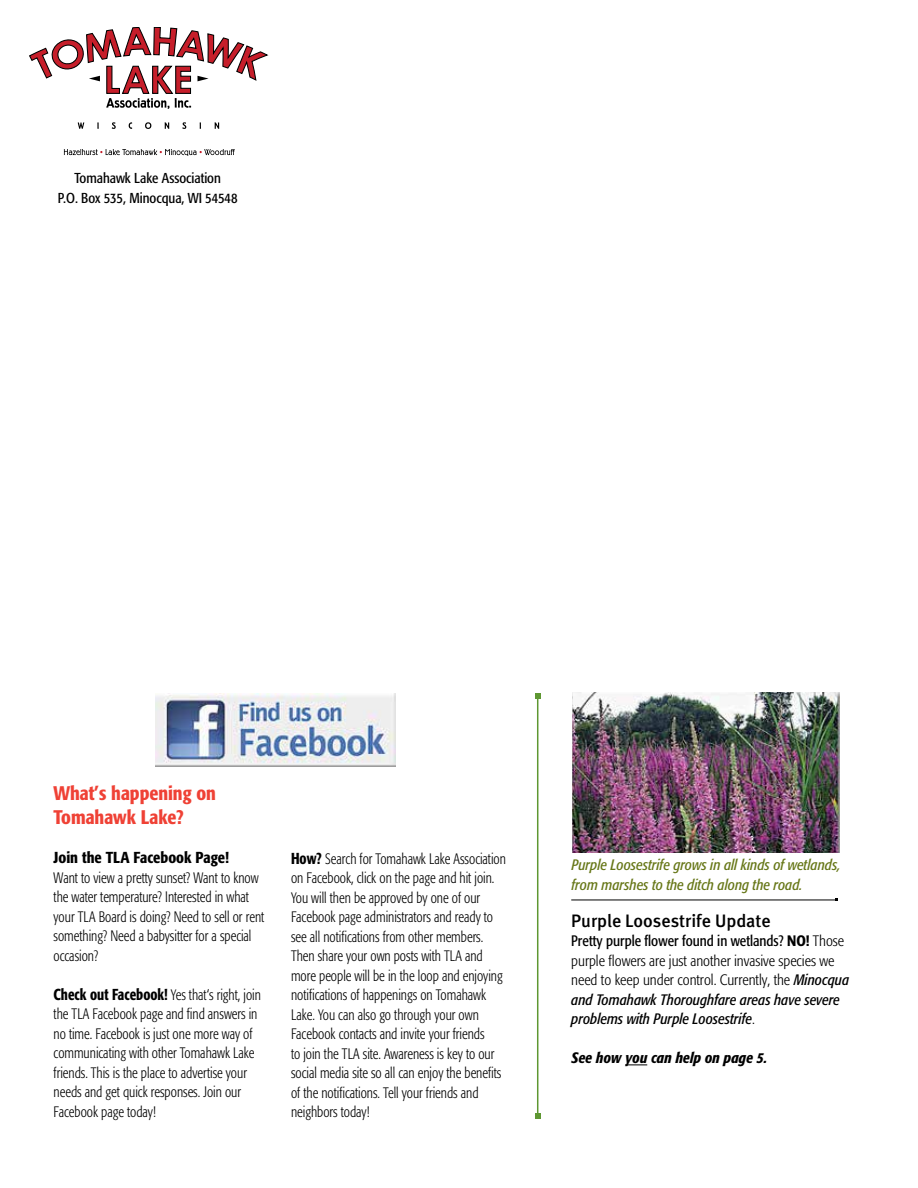
<style>
.page{position:relative;width:918px;height:1188px;background:#fff}
.page>*{position:absolute;margin:0;border:0;box-sizing:border-box;transform-origin:0 0}
.t1{font:500 condensed 19.5px/24px "Formata";color:#ef4135}
.t2{font:500 18px "Meta";color:#000}
.t3{font:500 condensed 15.75px "Formata";color:#000}
.t4{font:300 condensed 15px/19.5px "Formata";color:#000;scale:.9 1}
.t5{font:300 condensed 15px/19.5px "Formata";color:#000}
.t6{font:italic condensed 15px/19.5px "Formata";color:#677718}
.t7{font:italic 500 condensed 15px "Formata";color:#000}
.t8{font:condensed 14.25px/19.5px "Formata";color:#000;text-align:center}
.s1{font-weight:500;font-size:15.75px}
.s2{font-weight:400}
.s3{font-weight:500}
.s4{font-weight:400;font-style:italic}
</style>
<div class="page">
<svg style="left:29px;top:27px;width:240px;height:82px"></svg>
<svg style="left:64px;top:149px;width:171px;height:7px"></svg>
<svg style="left:78px;top:122px;width:6px;height:7px"></svg>
<svg style="left:97px;top:122px;width:2px;height:7px"></svg>
<svg style="left:112px;top:122px;width:4px;height:7px"></svg>
<svg style="left:129px;top:122px;width:3px;height:7px"></svg>
<svg style="left:145px;top:122px;width:6px;height:7px"></svg>
<svg style="left:165px;top:122px;width:4px;height:7px"></svg>
<svg style="left:182px;top:122px;width:4px;height:7px"></svg>
<svg style="left:215px;top:122px;width:4px;height:7px"></svg>
<img style="left:573px;top:692px;width:267px;height:161px">
<svg style="left:625px;top:1065px;width:22px;height:1px"></svg>
<hr style="left:571px;top:900px;width:266px;height:1px;background:#000">
<img style="left:156px;top:693px;width:239px;height:73px">
<hr style="left:537px;top:696px;width:1px;height:420px;background:#5e9732">
<svg style="left:535px;top:693px;width:6px;height:6px"></svg>
<svg style="left:535px;top:1113px;width:6px;height:6px"></svg>
<p class="t8" style="left:58px;top:169px;width:181px">Tomahawk Lake Association<br>P.O. Box 535, Minocqua, WI 54548</p>
<h1 class="t1" style="left:54px;top:781px;width:164px">What’s happening on<br>Tomahawk Lake?</h1>
<p class="t3" style="left:54px;top:848px;width:177px">Join the TLA Facebook Page!</p>
<p class="t4" style="left:54px;top:868px;width:236px">Want to view a pretty sunset? Want to know the water temperature? Interested in what your TLA Board is doing? Need to sell or rent something? Need a babysitter for a special occasion?</p>
<p class="t4" style="left:54px;top:985px;width:232px"><span class="s1">Check out Facebook!</span> Yes that‘s right, join the TLA Facebook page and find answers in no time. Facebook is just one more way of communicating with other Tomahawk Lake friends. This is the place to advertise your needs and get quick responses. Join our Facebook page today!</p>
<p class="t4" style="left:291px;top:849px;width:240px"><span class="s1">How?</span> Search for Tomahawk Lake Association on Facebook, click on the page and hit join.<br>You will then be approved by one of our Facebook page administrators and ready to see all notifications from other members.<br>Then share your own posts with TLA and more people will be in the loop and enjoying notifications of happenings on Tomahawk Lake. You can also go through your own Facebook contacts and invite your friends<br>to join the TLA site. Awareness is key to our social media site so all can enjoy the benefits of the notifications. Tell your friends and neighbors today!</p>
<p class="t6" style="left:572px;top:855px;width:270px">Purple Loosestrife grows in all kinds of wetlands, from marshes to the ditch along the road.</p>
<p class="t2" style="left:571px;top:910px;width:201px">Purple Loosestrife Update</p>
<p class="t5" style="left:571px;top:932px;width:280px"><span class="s2">Pretty purple flower found in wetlands?</span> <span class="s3">NO!</span> Those purple flowers are just another invasive species we need to keep under control. Currently, the <span class="s4">Minocqua and Tomahawk Thoroughfare areas have severe problems with Purple Loosestrife</span>.</p>
<p class="t7" style="left:571px;top:1049px;width:197px">See how you can help on page 5.</p>
</div>
